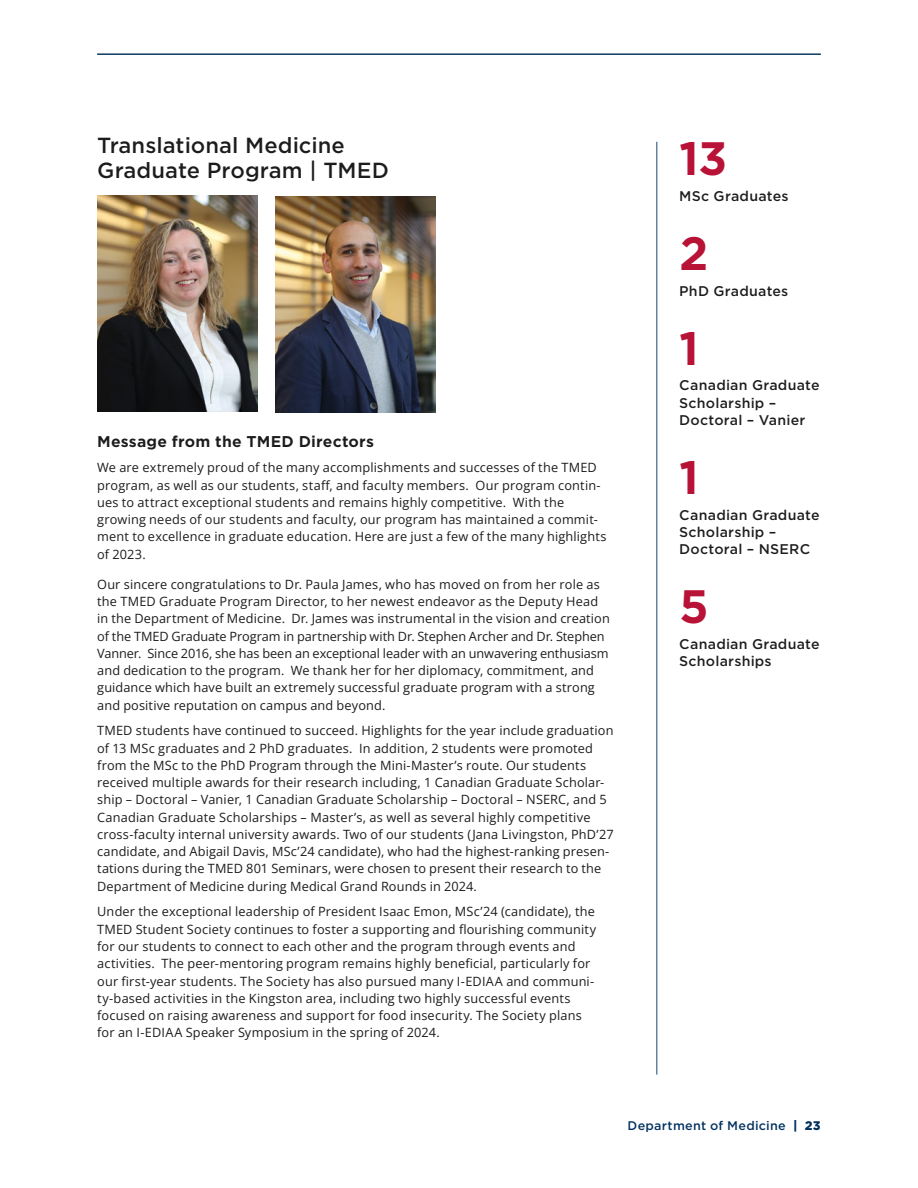
<style>
.page{position:relative;width:918px;height:1188px;background:#fff}
.page>*{position:absolute;margin:0;border:0;box-sizing:border-box;transform-origin:0 0}
.t1{font:700 45px "Gotham S Sm";color:#b81237}
.t2{font:500 21px/25.5px "Gotham S Sm";color:#1c1c1c}
.t3{font:700 15px "Gotham S Sm";letter-spacing:.01em;color:#1c1c1c}
.t4{font:500 13.5px/17.2px "Gotham S Sm";letter-spacing:.015em;color:#1c1c1c}
.t5{font:12.75px/17.2px "Open Sans";letter-spacing:.015em;color:#1c1c1c}
.t6{font:500 12px "Gotham S Sm";letter-spacing:.02em;color:#00305e}
.s1{font-weight:900}
</style>
<div class="page">
<hr style="left:97px;top:54px;width:724px;height:1px;background:#00305e">
<hr style="left:657px;top:142px;width:1px;height:933px;background:#00305e">
<img style="left:97px;top:196px;width:161px;height:216px">
<img style="left:275px;top:197px;width:161px;height:216px">
<h2 class="t2" style="left:97px;top:132px;width:293px">Translational Medicine<br>Graduate Program | TMED</h2>
<p class="t3" style="left:97px;top:431px;width:278px">Message from the TMED Directors</p>
<p class="t5" style="left:97px;top:459px;width:511px">We are extremely proud of the many accomplishments and successes of the TMED program, as well as our students, staff, and faculty members. Our program contin&shy;ues to attract exceptional students and remains highly competitive. With the growing needs of our students and faculty, our program has maintained a commit&shy;ment to excellence in graduate education. Here are just a few of the many highlights of 2023.</p>
<p class="t5" style="left:97px;top:575px;width:514px">Our sincere congratulations to Dr. Paula James, who has moved on from her role as the TMED Graduate Program Director, to her newest endeavor as the Deputy Head in the Department of Medicine. Dr. James was instrumental in the vision and creation of the TMED Graduate Program in partnership with Dr. Stephen Archer and Dr. Stephen Vanner. Since 2016, she has been an exceptional leader with an unwavering enthusiasm and dedication to the program. We thank her for her diplomacy, commitment, and guidance which have built an extremely successful graduate program with a strong and positive reputation on campus and beyond.</p>
<p class="t5" style="left:97px;top:722px;width:518px">TMED students have continued to succeed. Highlights for the year include graduation of 13 MSc graduates and 2 PhD graduates. In addition, 2 students were promoted from the MSc to the PhD Program through the Mini-Master’s route. Our students received multiple awards for their research including, 1 Canadian Graduate Scholar&shy;ship – Doctoral – Vanier, 1 Canadian Graduate Scholarship – Doctoral – NSERC, and 5<br>Canadian Graduate Scholarships – Master’s, as well as several highly competitive cross-faculty internal university awards. Two of our students (Jana Livingston, PhD’27 candidate, and Abigail Davis, MSc’24 candidate), who had the highest-ranking presen&shy;tations during the TMED 801 Seminars, were chosen to present their research to the Department of Medicine during Medical Grand Rounds in 2024.</p>
<p class="t5" style="left:97px;top:903px;width:501px">Under the exceptional leadership of President Isaac Emon, MSc’24 (candidate), the TMED Student Society continues to foster a supporting and flourishing community for our students to connect to each other and the program through events and activities. The peer-mentoring program remains highly beneficial, particularly for our first-year students. The Society has also pursued many I-EDIAA and communi&shy;ty-based activities in the Kingston area, including two highly successful events focused on raising awareness and support for food insecurity. The Society plans for an I-EDIAA Speaker Symposium in the spring of 2024.</p>
<h1 class="t1" style="left:679px;top:127px;width:50px">13</h1>
<p class="t4" style="left:679px;top:187px;width:111px">MSc Graduates</p>
<h1 class="t1" style="left:679px;top:222px;width:31px">2</h1>
<p class="t4" style="left:679px;top:282px;width:111px">PhD Graduates</p>
<h1 class="t1" style="left:679px;top:317px;width:21px">1</h1>
<p class="t4" style="left:679px;top:377px;width:142px">Canadian Graduate<br>Scholarship –<br>Doctoral – Vanier</p>
<h1 class="t1" style="left:679px;top:446px;width:21px">1</h1>
<p class="t4" style="left:679px;top:506px;width:142px">Canadian Graduate<br>Scholarship –<br>Doctoral – NSERC</p>
<h1 class="t1" style="left:679px;top:576px;width:31px">5</h1>
<p class="t4" style="left:679px;top:635px;width:142px">Canadian Graduate<br>Scholarships</p>
<p class="t6" style="left:628px;top:1117px;width:195px">Department of Medicine <span class="s1">| 23</span></p>
</div>
